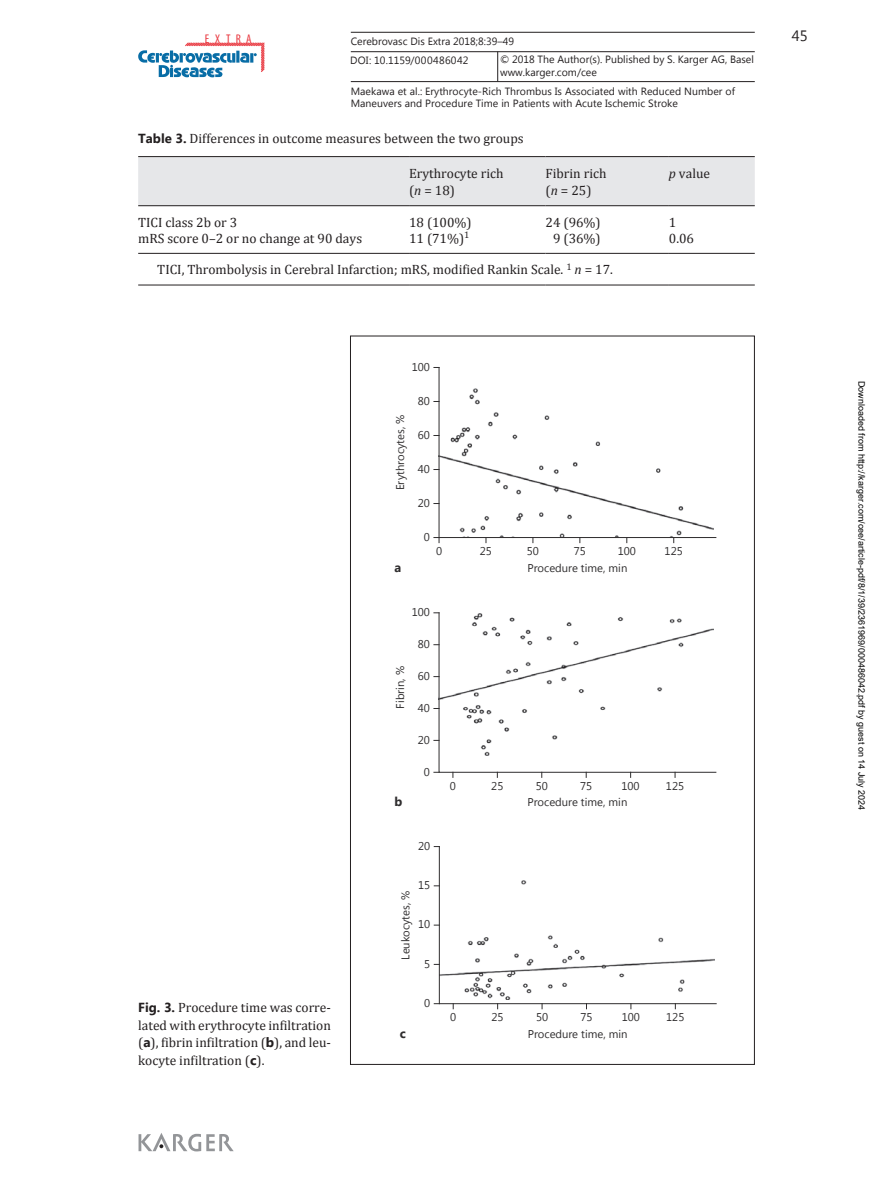
<style>
.page{position:relative;width:893px;height:1191px;background:#fff}
.page>*{position:absolute;margin:0;border:0;box-sizing:border-box;transform-origin:0 0}
.t1{font:15px "Segoe UI";color:#231f20}
.t2{font:13.5px/17.4px "Cambria";color:#231f20}
.t3{font:700 12.75px "Segoe UI";color:#2f2d2e}
.t4{font:condensed 12.6px "Myriad Pro";letter-spacing:.445em;color:#e93840}
.t5{font:11.25px "Segoe UI";color:#2f2d2e}
.t6{font:10.5px/12px "Segoe UI";letter-spacing:.005em;color:#231f20}
.t7{font:10.5px "Segoe UI";letter-spacing:.025em;color:#231f20}
.t8{font:9px "Arial";color:#000}
.s1{font-family:"Segoe UI";font-weight:700;font-size:13.2px}
.s2{font-style:italic}
.s3{font-family:"Segoe UI";font-weight:700}
</style>
<div class="page">
<svg style="left:138px;top:42px;width:127px;height:35px"></svg>
<hr style="left:351px;top:51px;width:404px;height:1px;background:#231f20">
<hr style="left:351px;top:81px;width:404px;height:1px;background:#231f20">
<svg style="left:497px;top:52px;width:1px;height:29px"></svg>
<hr style="left:351px;top:32px;width:404px;height:1px;background:#231f20">
<svg style="left:139px;top:1133px;width:95px;height:18px"></svg>
<svg style="left:438px;top:367px;width:278px;height:171px"></svg>
<svg style="left:434px;top:537px;width:6px;height:5px"></svg>
<svg style="left:438px;top:612px;width:278px;height:161px"></svg>
<svg style="left:439px;top:846px;width:278px;height:158px"></svg>
<div style="left:138px;top:157px;width:617px;height:48px;background:#e6e7e9"></div>
<hr style="left:138px;top:156px;width:271px;height:1px;background:#231f20">
<hr style="left:409px;top:156px;width:137px;height:1px;background:#231f20">
<hr style="left:546px;top:156px;width:123px;height:1px;background:#231f20">
<hr style="left:669px;top:156px;width:86px;height:1px;background:#231f20">
<hr style="left:138px;top:205px;width:271px;height:1px;background:#231f20">
<hr style="left:409px;top:205px;width:137px;height:1px;background:#231f20">
<hr style="left:546px;top:205px;width:123px;height:1px;background:#231f20">
<hr style="left:669px;top:205px;width:86px;height:1px;background:#231f20">
<hr style="left:138px;top:253px;width:271px;height:1px;background:#231f20">
<hr style="left:409px;top:253px;width:137px;height:1px;background:#231f20">
<hr style="left:546px;top:253px;width:123px;height:1px;background:#231f20">
<hr style="left:669px;top:253px;width:86px;height:1px;background:#231f20">
<hr style="left:138px;top:285px;width:271px;height:1px;background:#231f20">
<hr style="left:409px;top:285px;width:137px;height:1px;background:#231f20">
<hr style="left:546px;top:285px;width:123px;height:1px;background:#231f20">
<hr style="left:669px;top:285px;width:86px;height:1px;background:#231f20">
<p class="t4" style="left:205px;top:31px;width:48px">EXTRA</p>
<p class="t6" style="left:351px;top:34px;width:165px">Cerebrovasc Dis Extra 2018;8:39–49</p>
<p class="t7" style="left:350px;top:53px;width:120px">DOI: 10.1159/000486042</p>
<p class="t6" style="left:500px;top:53px;width:255px">© 2018 The Author(s). Published by S. Karger AG, Basel</p>
<p class="t6" style="left:500px;top:65px;width:98px">www.karger.com/cee</p>
<p class="t6" style="left:351px;top:85px;width:386px">Maekawa et al.: Erythrocyte-Rich Thrombus Is Associated with Reduced Number of<br>Maneuvers and Procedure Time in Patients with Acute Ischemic Stroke</p>
<p class="t2" style="left:138px;top:130px;width:387px"><span class="s1">Table 3.</span> Differences in outcome measures between the two groups</p>
<p class="t2" style="left:409px;top:164px;width:96px">Erythrocyte rich (<span class="s2">n</span> = 18)</p>
<p class="t2" style="left:546px;top:164px;width:62px">Fibrin rich (<span class="s2">n</span> = 25)</p>
<p class="t2" style="left:669px;top:164px;width:43px"><span class="s2">p</span> value</p>
<p class="t2" style="left:138px;top:213px;width:101px">TICI class 2b or 3</p>
<p class="t2" style="left:409px;top:213px;width:64px">18 (100%)</p>
<p class="t2" style="left:546px;top:213px;width:57px">24 (96%)</p>
<p class="t2" style="left:669px;top:213px;width:9px">1</p>
<p class="t2" style="left:138px;top:229px;width:225px">mRS score 0–2 or no change at 90 days</p>
<p class="t2" style="left:409px;top:229px;width:62px">11 (71%)<sup>1</sup></p>
<p class="t2" style="left:553px;top:229px;width:49px">9 (36%)</p>
<p class="t2" style="left:669px;top:229px;width:27px">0.06</p>
<p class="t2" style="left:157px;top:260px;width:457px">TICI, Thrombolysis in Cerebral Infarction; mRS, modified Rankin Scale. <sup>1</sup> <span class="s2">n</span> = 17.</p>
<p class="t5" style="left:412px;top:359px;width:20px">100</p>
<p class="t5" style="left:392px;top:490px;width:77px;rotate:-90deg">Erythrocytes, %</p>
<p class="t3" style="left:395px;top:558px;width:8px">a</p>
<p class="t5" style="left:418px;top:393px;width:14px">80</p>
<p class="t5" style="left:418px;top:427px;width:14px">60</p>
<p class="t5" style="left:418px;top:461px;width:14px">40</p>
<p class="t5" style="left:418px;top:495px;width:14px">20</p>
<p class="t5" style="left:424px;top:529px;width:8px">0</p>
<p class="t5" style="left:436px;top:543px;width:8px">0</p>
<p class="t5" style="left:480px;top:543px;width:14px">25</p>
<p class="t5" style="left:527px;top:543px;width:14px">50</p>
<p class="t5" style="left:574px;top:543px;width:14px">75</p>
<p class="t5" style="left:618px;top:543px;width:20px">100</p>
<p class="t5" style="left:665px;top:543px;width:20px">125</p>
<p class="t5" style="left:527px;top:560px;width:101px">Procedure time, min</p>
<p class="t5" style="left:412px;top:604px;width:20px">100</p>
<p class="t2" style="left:138px;top:999px;width:194px;text-align:justify"><span class="s1">Fig. 3.</span> Procedure time was corre&shy;lated with erythrocyte infiltration (<span class="s3">a</span>), fibrin infiltration (<span class="s3">b</span>), and leu&shy;kocyte infiltration (<span class="s3">c</span>).</p>
<p class="t5" style="left:392px;top:708px;width:44px;rotate:-90deg">Fibrin, %</p>
<p class="t3" style="left:395px;top:793px;width:9px">b</p>
<p class="t5" style="left:418px;top:636px;width:14px">80</p>
<p class="t5" style="left:418px;top:668px;width:14px">60</p>
<p class="t5" style="left:418px;top:700px;width:14px">40</p>
<p class="t5" style="left:418px;top:732px;width:14px">20</p>
<p class="t5" style="left:424px;top:764px;width:8px">0</p>
<p class="t5" style="left:418px;top:838px;width:14px">20</p>
<p class="t5" style="left:418px;top:877px;width:14px">15</p>
<p class="t5" style="left:418px;top:916px;width:14px">10</p>
<p class="t5" style="left:424px;top:956px;width:8px">5</p>
<p class="t5" style="left:398px;top:959px;width:71px;rotate:-90deg">Leukocytes, %</p>
<p class="t3" style="left:400px;top:1024px;width:8px">c</p>
<p class="t5" style="left:424px;top:995px;width:8px">0</p>
<p class="t5" style="left:450px;top:778px;width:8px">0</p>
<p class="t5" style="left:491px;top:778px;width:14px">25</p>
<p class="t5" style="left:536px;top:778px;width:14px">50</p>
<p class="t5" style="left:580px;top:778px;width:14px">75</p>
<p class="t5" style="left:621px;top:778px;width:20px">100</p>
<p class="t5" style="left:666px;top:778px;width:20px">125</p>
<p class="t5" style="left:527px;top:794px;width:101px">Procedure time, min</p>
<p class="t5" style="left:450px;top:1009px;width:8px">0</p>
<p class="t5" style="left:492px;top:1009px;width:14px">25</p>
<p class="t5" style="left:536px;top:1009px;width:14px">50</p>
<p class="t5" style="left:580px;top:1009px;width:14px">75</p>
<p class="t5" style="left:622px;top:1009px;width:20px">100</p>
<p class="t5" style="left:666px;top:1009px;width:20px">125</p>
<p class="t5" style="left:528px;top:1026px;width:101px">Procedure time, min</p>
<p class="t1" style="left:792px;top:25px;width:17px">45</p>
<p class="t8" style="left:865px;top:381px;width:431px;rotate:90deg">Downloaded from http://karger.com/cee/article-pdf/8/1/39/2361969/000486042.pdf by guest on 14 July 2024</p>
</div>
